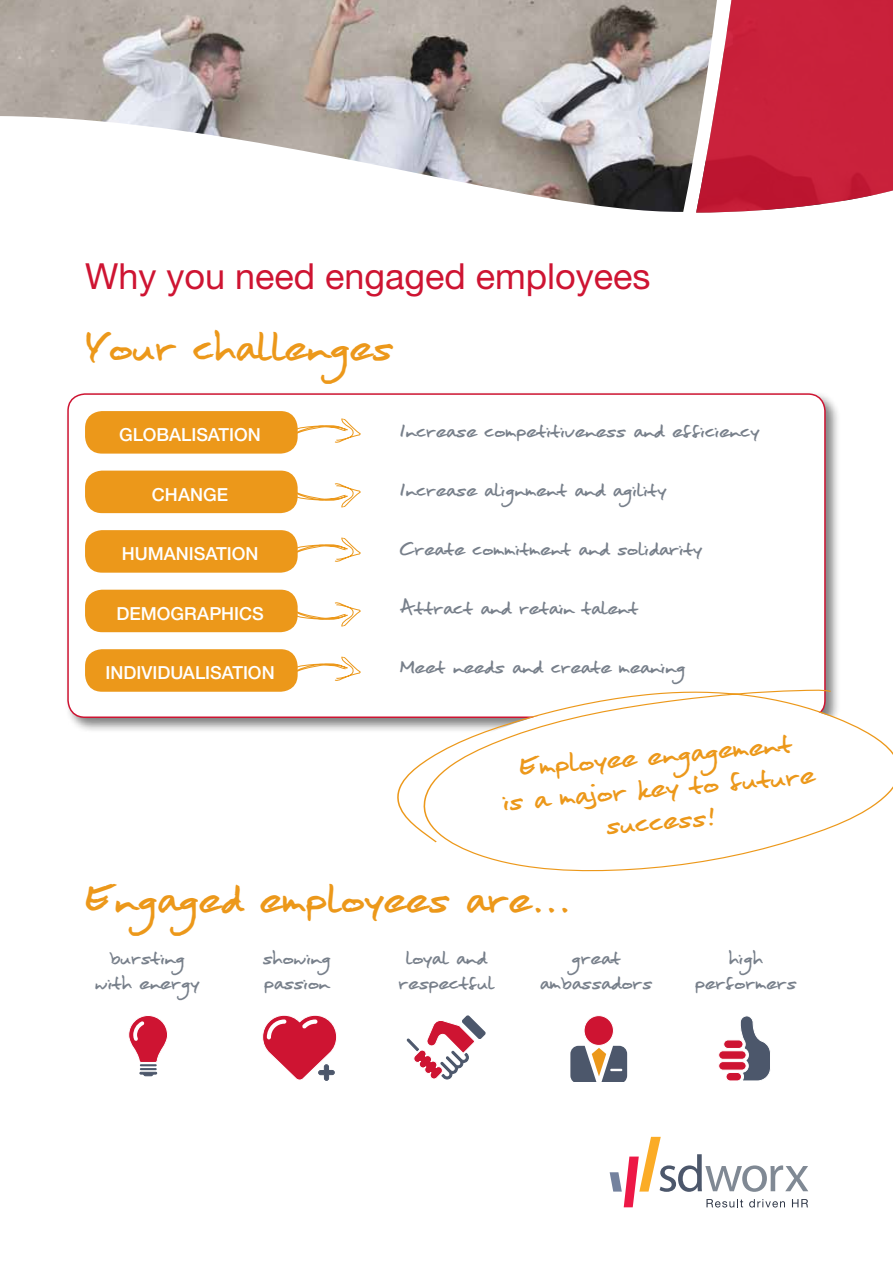
<style>
.page{position:relative;width:893px;height:1263px;background:#fff}
.page>*{position:absolute;margin:0;border:0;box-sizing:border-box;transform-origin:0 0}
.t1{font:45px "Moan Hand";color:#ec981a}
.t2{font:36px "Helvetica Neue LT Std";color:#ce1432}
.t3{font:30px/33px "Moan Hand";color:#ec981a;text-align:center}
.t4{font:21px/25.2px "Moan Hand";color:#777f8a;text-align:center}
.t5{font:500 18px "Helvetica Neue LT Std";letter-spacing:.02em;color:#fff}
</style>
<div class="page">
<div style="left:64px;top:390px;width:776px;height:343px;background:#000;opacity:.5"></div>
<div style="left:68px;top:394px;width:757px;height:323px;background:#fff;border-radius:17px"></div>
<div style="left:85px;top:411px;width:213px;height:43px;background:#ec981a;border-radius:17px"></div>
<div style="left:85px;top:471px;width:213px;height:42px;background:#ec981a;border-radius:17px"></div>
<div style="left:85px;top:530px;width:213px;height:43px;background:#ec981a;border-radius:17px"></div>
<div style="left:85px;top:590px;width:213px;height:42px;background:#ec981a;border-radius:17px"></div>
<div style="left:85px;top:649px;width:213px;height:43px;background:#ec981a;border-radius:17px"></div>
<img style="left:0;top:0;width:696px;height:212px">
<svg style="left:696px;top:0;width:197px;height:213px;background:#cb394f"></svg>
<svg style="left:294px;top:418px;width:67px;height:25px"></svg>
<svg style="left:293px;top:483px;width:68px;height:25px"></svg>
<svg style="left:293px;top:602px;width:68px;height:25px"></svg>
<svg style="left:294px;top:537px;width:67px;height:25px"></svg>
<svg style="left:294px;top:656px;width:67px;height:25px"></svg>
<svg style="left:393px;top:685px;width:500px;height:187px"></svg>
<svg style="left:739px;top:1016px;width:31px;height:65px"></svg>
<div style="left:726px;top:1072px;width:15px;height:9px;background:#ce1432;border-radius:4px"></div>
<div style="left:726px;top:1072px;width:16px;height:9px;border:1px solid #fff;border-radius:4px"></div>
<div style="left:719px;top:1061px;width:27px;height:9px;background:#ce1432;border-radius:4px"></div>
<div style="left:718px;top:1061px;width:28px;height:9px;border:1px solid #fff;border-radius:4px"></div>
<div style="left:719px;top:1051px;width:27px;height:8px;background:#ce1432;border-radius:4px"></div>
<div style="left:718px;top:1050px;width:28px;height:10px;border:1px solid #fff;border-radius:4px"></div>
<div style="left:724px;top:1040px;width:19px;height:8px;background:#ce1432;border-radius:4px"></div>
<div style="left:723px;top:1039px;width:20px;height:10px;border:1px solid #fff;border-radius:4px"></div>
<div style="left:584px;top:1016px;width:29px;height:29px;background:#ce1432;border-radius:50%"></div>
<div style="left:584px;top:1015px;width:30px;height:31px;border:1px solid #fff;border-radius:50%"></div>
<svg style="left:570px;top:1046px;width:57px;height:35px"></svg>
<svg style="left:406px;top:1015px;width:80px;height:65px"></svg>
<svg style="left:262px;top:1015px;width:75px;height:66px"></svg>
<svg style="left:128px;top:1015px;width:40px;height:61px"></svg>
<svg style="left:610px;top:1137px;width:198px;height:70px"></svg>
<h2 class="t2" style="left:85px;top:255px;width:567px">Why you need engaged employees</h2>
<h1 class="t1" style="left:85px;top:318px;width:310px">Your challenges</h1>
<p class="t4" style="left:400px;top:417px;width:361px">Increase competitiveness and efficiency</p>
<p class="t5" style="left:119px;top:424px;width:143px">GLOBALISATION</p>
<p class="t5" style="left:152px;top:484px;width:78px">CHANGE</p>
<p class="t5" style="left:122px;top:543px;width:138px">HUMANISATION</p>
<p class="t5" style="left:116px;top:603px;width:149px">DEMOGRAPHICS</p>
<p class="t5" style="left:105px;top:662px;width:171px">INDIVIDUALISATION</p>
<p class="t4" style="left:400px;top:476px;width:268px">Increase alignment and agility</p>
<p class="t4" style="left:400px;top:535px;width:304px">Create commitment and solidarity</p>
<p class="t4" style="left:400px;top:594px;width:240px">Attract and retain talent</p>
<p class="t4" style="left:400px;top:654px;width:287px">Meet needs and create meaning</p>
<h3 class="t3" style="left:498px;top:751px;width:315px;rotate:-5deg">Employee engagement<br>is a major key to future success!</h3>
<h1 class="t1" style="left:85px;top:870px;width:488px">Engaged employees are...</h1>
<p class="t4" style="left:95px;top:944px;width:106px">bursting with energy</p>
<p class="t4" style="left:263px;top:944px;width:69px;text-align:left">showing passion</p>
<p class="t4" style="left:399px;top:944px;width:97px">loyal and respectful</p>
<p class="t4" style="left:540px;top:944px;width:114px">great ambassadors</p>
<p class="t4" style="left:695px;top:944px;width:103px">high performers</p>
</div>
